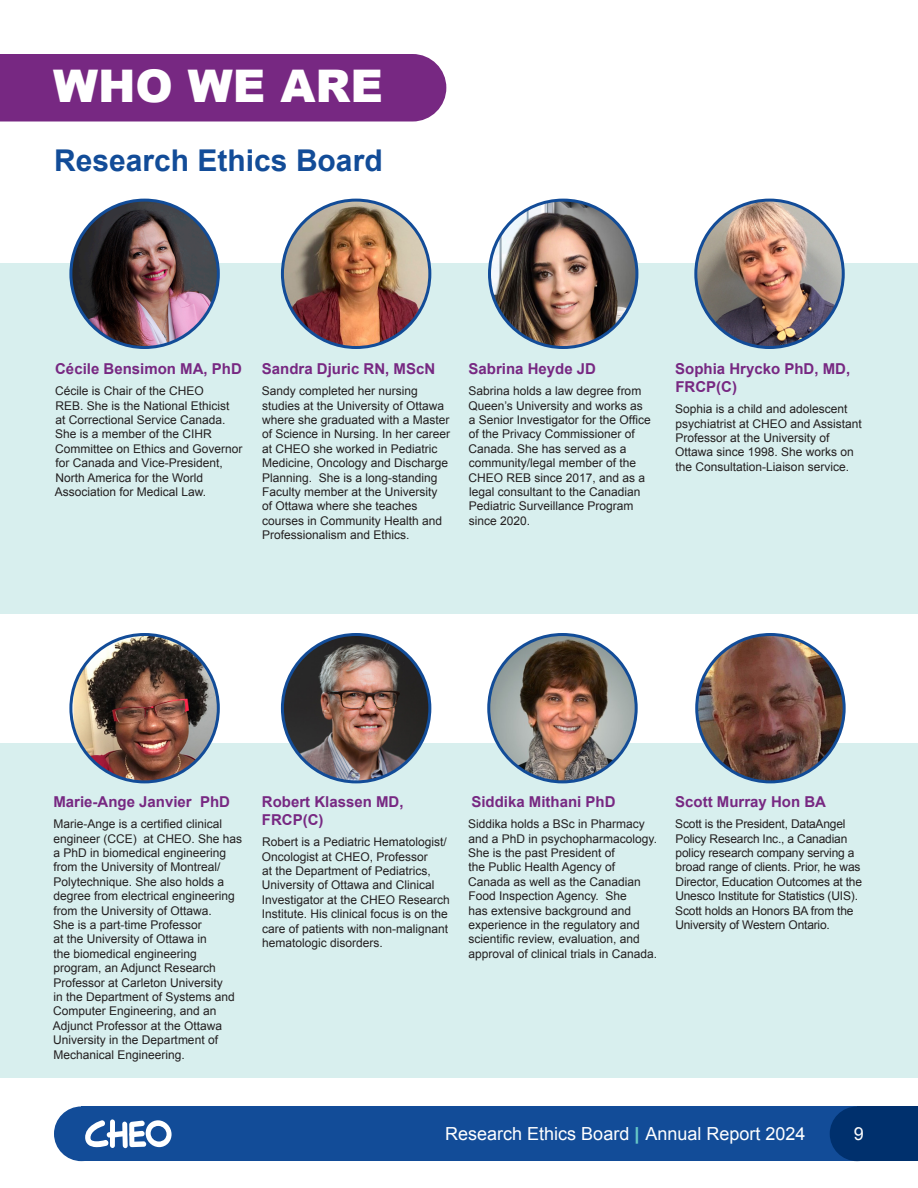
<style>
.page{position:relative;width:918px;height:1188px;background:#fff}
.page>*{position:absolute;margin:0;border:0;box-sizing:border-box;transform-origin:0 0}
.Section_Header{font:900 45px "Arial";color:#fff}
.t1{font:700 30px "Arial";color:#124c98}
.t2{font:18px "Arial";color:#fff}
.REB-Member_Name{font:700 15px/18px "Arial";color:#772882}
.REB-Member_Bio{font:700 15px "Arial";color:#772882}
.REB-Member_Bio-2{font:12px/14.4px "Arial";color:#231f20}
.s1{font-weight:900;color:#66c7c7}
</style>
<div class="page">
<div style="left:54px;top:1106px;width:55px;height:55px;background:#124c98;border-radius:50%"></div>
<div style="left:81px;top:1106px;width:837px;height:55px;background:#124c98"></div>
<div style="left:830px;top:1106px;width:54px;height:55px;background:#00306d;border-radius:50%"></div>
<div style="left:857px;top:1106px;width:61px;height:55px;background:#00306d"></div>
<svg style="left:85px;top:1119px;width:87px;height:29px"></svg>
<div style="left:0;top:743px;width:918px;height:335px;background:#d8efee"></div>
<div style="left:0;top:263px;width:918px;height:351px;background:#d8efee"></div>
<img style="left:71px;top:200px;width:147px;height:148px;border-radius:74px">
<div style="left:69px;top:199px;width:151px;height:150px;border:3px solid #124c98;border-radius:50%"></div>
<img style="left:73px;top:634px;width:145px;height:148px">
<div style="left:69px;top:633px;width:151px;height:150px;border:3px solid #124c98;border-radius:50%"></div>
<img style="left:282px;top:200px;width:148px;height:148px;border-radius:74px">
<div style="left:281px;top:199px;width:150px;height:150px;border:3px solid #124c98;border-radius:50%"></div>
<img style="left:282px;top:634px;width:148px;height:148px;border-radius:74px">
<div style="left:281px;top:633px;width:150px;height:150px;border:3px solid #124c98;border-radius:50%"></div>
<img style="left:490px;top:200px;width:147px;height:148px;border-radius:74px">
<div style="left:488px;top:199px;width:150px;height:150px;border:3px solid #124c98;border-radius:50%"></div>
<img style="left:696px;top:200px;width:147px;height:147px;border-radius:73px">
<div style="left:694px;top:199px;width:151px;height:150px;border:3px solid #124c98;border-radius:50%"></div>
<img style="left:489px;top:634px;width:147px;height:148px;border-radius:74px">
<div style="left:487px;top:633px;width:151px;height:150px;border:3px solid #124c98;border-radius:50%"></div>
<div style="left:0;top:54px;width:446px;height:68px;background:#772882"></div>
<img style="left:697px;top:634px;width:147px;height:148px;border-radius:74px">
<div style="left:695px;top:633px;width:151px;height:150px;border:3px solid #124c98;border-radius:50%"></div>
<h1 class="Section_Header" style="left:53px;top:54px;width:331px">WHO WE ARE</h1>
<h1 class="t1" style="left:54px;top:140px;width:330px">Research Ethics Board</h1>
<h2 class="REB-Member_Name" style="left:55px;top:360px;width:188px">Cécile Bensimon MA, PhD</h2>
<p class="REB-Member_Bio-2" style="left:55px;top:384px;width:189px">Cécile is Chair of the CHEO<br>REB. She is the National Ethicist<br>at Correctional Service Canada.<br>She is a member of the CIHR<br>Committee on Ethics and Governor for Canada and Vice-President,<br>North America for the World<br>Association for Medical Law.</p>
<h2 class="REB-Member_Name" style="left:262px;top:360px;width:175px">Sandra Djuric RN, MScN</h2>
<p class="REB-Member_Bio-2" style="left:262px;top:384px;width:190px">Sandy completed her nursing studies at the University of Ottawa where she graduated with a Master of Science in Nursing. In her career at CHEO she worked in Pediatric<br>Medicine, Oncology and Discharge<br>Planning. She is a long-standing<br>Faculty member at the University of Ottawa where she teaches courses in Community Health and<br>Professionalism and Ethics.</p>
<h2 class="REB-Member_Name" style="left:469px;top:360px;width:129px">Sabrina Heyde JD</h2>
<p class="REB-Member_Bio-2" style="left:468px;top:384px;width:184px">Sabrina holds a law degree from<br>Queen’s University and works as a Senior Investigator for the Office of the Privacy Commissioner of<br>Canada. She has served as a community/legal member of the<br>CHEO REB since 2017, and as a legal consultant to the Canadian<br>Pediatric Surveillance Program since 2020.</p>
<h2 class="REB-Member_Name" style="left:675px;top:360px;width:177px">Sophia Hrycko PhD, MD,<br>FRCP(C)</h2>
<p class="REB-Member_Bio-2" style="left:675px;top:402px;width:188px">Sophia is a child and adolescent psychiatrist at CHEO and Assistant Professor at the University of Ottawa since 1998. She works on the Consultation-Liaison service.</p>
<h2 class="REB-Member_Name" style="left:53px;top:793px;width:178px">Marie-Ange Janvier PhD</h2>
<p class="REB-Member_Bio-2" style="left:53px;top:817px;width:191px">Marie-Ange is a certified clinical engineer (CCE) at CHEO. She has a PhD in biomedical engineering from the University of Montreal/<br>Polytechnique. She also holds a degree from electrical engineering from the University of Ottawa.<br>She is a part-time Professor<br>at the University of Ottawa in<br>the biomedical engineering program, an Adjunct Research<br>Professor at Carleton University<br>in the Department of Systems and<br>Computer Engineering, and an<br>Adjunct Professor at the Ottawa<br>University in the Department of<br>Mechanical Engineering.</p>
<h2 class="REB-Member_Name" style="left:262px;top:793px;width:143px">Robert Klassen MD,<br>FRCP(C)</h2>
<p class="REB-Member_Bio-2" style="left:262px;top:835px;width:190px">Robert is a Pediatric Hematologist/ Oncologist at CHEO, Professor<br>at the Department of Pediatrics, University of Ottawa and Clinical Investigator at the CHEO Research Institute. His clinical focus is on the care of patients with non-malignant hematologic disorders.</p>
<p class="REB-Member_Bio" style="left:471px;top:792px;width:146px">Siddika Mithani PhD</p>
<p class="REB-Member_Bio-2" style="left:468px;top:817px;width:191px">Siddika holds a BSc in Pharmacy and a PhD in psychopharmacology.<br>She is the past President of<br>the Public Health Agency of<br>Canada as well as the Canadian<br>Food Inspection Agency. She<br>has extensive background and experience in the regulatory and scientific review, evaluation, and approval of clinical trials in Canada.</p>
<h2 class="REB-Member_Name" style="left:675px;top:793px;width:152px">Scott Murray Hon BA</h2>
<p class="REB-Member_Bio-2" style="left:675px;top:817px;width:188px">Scott is the President, DataAngel Policy Research Inc., a Canadian policy research company serving a broad range of clients. Prior, he was Director, Education Outcomes at the Unesco Institute for Statistics (UIS).<br>Scott holds an Honors BA from the University of Western Ontario.</p>
<h3 class="t2" style="left:445px;top:1122px;width:362px">Research Ethics Board <span class="s1">|</span> Annual Report 2024</h3>
<h3 class="t2" style="left:854px;top:1122px;width:12px">9</h3>
</div>
